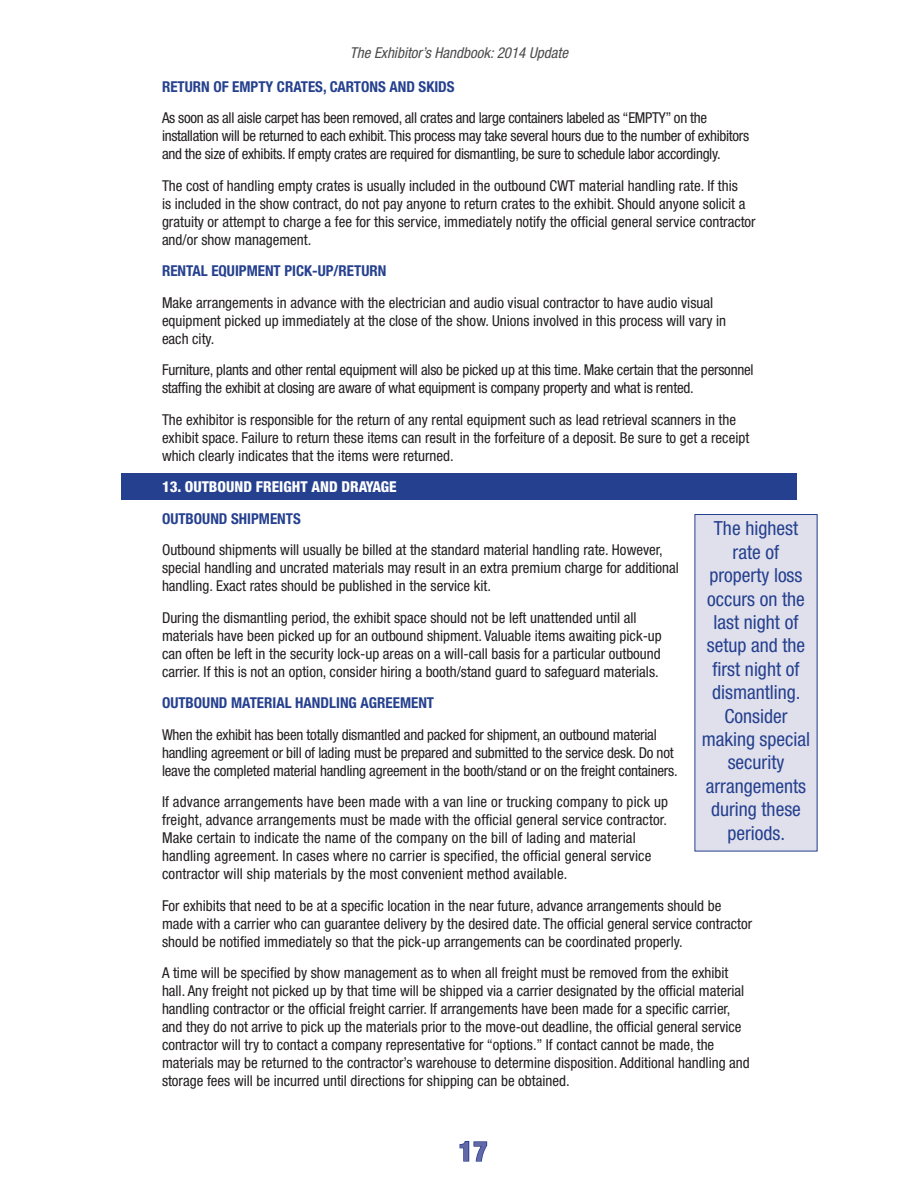
<style>
.page{position:relative;width:918px;height:1188px;background:#fff}
.page>*{position:absolute;margin:0;border:0;box-sizing:border-box;transform-origin:0 0}
.t1{font:800 condensed 27px "Helvetica Neue LT Std";color:#6269a6}
.t2{font:condensed 19.5px/23.4px "Helvetica Neue LT Std";color:#25408e;text-align:center}
.t3{font:condensed 15px/18px "Helvetica Neue LT Std";color:#231f20}
.t4{font:condensed 15px/18px "Helvetica Neue LT Std";letter-spacing:-.02em;color:#231f20}
.t5{font:700 condensed 15px "Helvetica Neue LT Std";color:#25408e}
.t6{font:italic condensed 15px "Helvetica Neue LT Std";color:#4c4c4e}
.t7{font:800 condensed 15px "Helvetica Neue LT Std";color:#fff}
</style>
<div class="page">
<svg style="left:459px;top:1141px;width:29px;height:21px"></svg>
<div style="left:122px;top:473px;width:675px;height:27px;background:#25408e"></div>
<div style="left:695px;top:515px;width:122px;height:336px;background:#e0e0ed"></div>
<p class="t6" style="left:350px;top:47px;width:220px">The Exhibitor’s Handbook: 2014 Update</p>
<p class="t5" style="left:162px;top:81px;width:294px">RETURN OF EMPTY CRATES, CARTONS AND SKIDS</p>
<p class="t4" style="left:162px;top:110px;width:589px">As soon as all aisle carpet has been removed, all crates and large containers labeled as “EMPTY” on the installation will be returned to each exhibit. This process may take several hours due to the number of exhibitors and the size of exhibits. If empty crates are required for dismantling, be sure to schedule labor accordingly.</p>
<p class="t3" style="left:162px;top:178px;width:595px">The cost of handling empty crates is usually included in the outbound CWT material handling rate. If this<br>is included in the show contract, do not pay anyone to return crates to the exhibit. Should anyone solicit a gratuity or attempt to charge a fee for this service, immediately notify the official general service contractor and/or show management.</p>
<p class="t5" style="left:162px;top:265px;width:226px">RENTAL EQUIPMENT PICK-UP/RETURN</p>
<p class="t3" style="left:162px;top:295px;width:566px">Make arrangements in advance with the electrician and audio visual contractor to have audio visual equipment picked up immediately at the close of the show. Unions involved in this process will vary in each city.</p>
<p class="t3" style="left:162px;top:362px;width:593px">Furniture, plants and other rental equipment will also be picked up at this time. Make certain that the personnel staffing the exhibit at closing are aware of what equipment is company property and what is rented.</p>
<p class="t3" style="left:162px;top:412px;width:589px">The exhibitor is responsible for the return of any rental equipment such as lead retrieval scanners in the exhibit space. Failure to return these items can result in the forfeiture of a deposit. Be sure to get a receipt which clearly indicates that the items were returned.</p>
<p class="t7" style="left:162px;top:478px;width:236px">13. OUTBOUND FREIGHT AND DRAYAGE</p>
<p class="t5" style="left:162px;top:513px;width:140px">OUTBOUND SHIPMENTS</p>
<p class="t3" style="left:162px;top:542px;width:518px">Outbound shipments will usually be billed at the standard material handling rate. However, special handling and uncrated materials may result in an extra premium charge for additional handling. Exact rates should be published in the service kit.</p>
<p class="t3" style="left:162px;top:610px;width:501px">During the dismantling period, the exhibit space should not be left unattended until all materials have been picked up for an outbound shipment. Valuable items awaiting pick-up can often be left in the security lock-up areas on a will-call basis for a particular outbound carrier. If this is not an option, consider hiring a booth/stand guard to safeguard materials.</p>
<p class="t5" style="left:162px;top:697px;width:274px">OUTBOUND MATERIAL HANDLING AGREEMENT</p>
<p class="t3" style="left:162px;top:727px;width:517px">When the exhibit has been totally dismantled and packed for shipment, an outbound material handling agreement or bill of lading must be prepared and submitted to the service desk. Do not leave the completed material handling agreement in the booth/stand or on the freight containers.</p>
<p class="t3" style="left:162px;top:794px;width:508px">If advance arrangements have been made with a van line or trucking company to pick up freight, advance arrangements must be made with the official general service contractor.<br>Make certain to indicate the name of the company on the bill of lading and material handling agreement. In cases where no carrier is specified, the official general service contractor will ship materials by the most convenient method available.</p>
<p class="t3" style="left:162px;top:898px;width:592px">For exhibits that need to be at a specific location in the near future, advance arrangements should be made with a carrier who can guarantee delivery by the desired date. The official general service contractor should be notified immediately so that the pick-up arrangements can be coordinated properly.</p>
<p class="t3" style="left:162px;top:965px;width:589px">A time will be specified by show management as to when all freight must be removed from the exhibit hall. Any freight not picked up by that time will be shipped via a carrier designated by the official material handling contractor or the official freight carrier. If arrangements have been made for a specific carrier, and they do not arrive to pick up the materials prior to the move-out deadline, the official general service contractor will try to contact a company representative for “options.” If contact cannot be made, the materials may be returned to the contractor’s warehouse to determine disposition. Additional handling and storage fees will be incurred until directions for shipping can be obtained.</p>
<h2 class="t2" style="left:702px;top:518px;width:110px">The highest rate of property loss occurs on the last night of setup and the first night of dismantling.<br>Consider making special security arrangements during these periods.</h2>
<h1 class="t1" style="left:459px;top:1136px;width:30px">17</h1>
</div>
